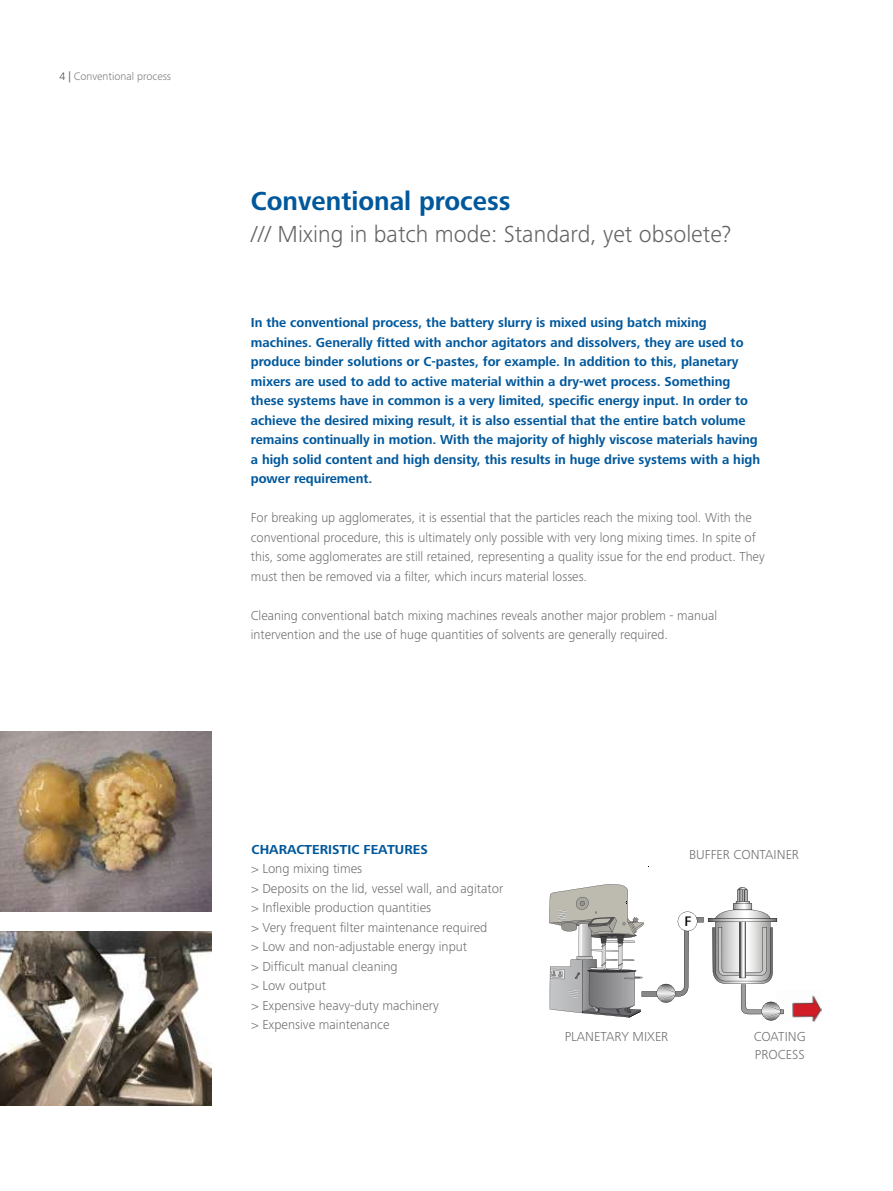
<style>
.page{position:relative;width:893px;height:1191px;background:#fff}
.page>*{position:absolute;margin:0;border:0;box-sizing:border-box;transform-origin:0 0}
.t1{font:700 27px "Frutiger Next IKA";color:#00589c}
.t2{font:300 24px "Frutiger Next IKA";color:#646363}
.t3{font:500 14.25px "Frutiger Next IKA";color:#000}
.t4{font:300 13.5px/19.5px "Frutiger Next IKA";color:#706f6f}
.t5{font:700 13.5px/19.5px "Frutiger Next IKA";color:#00589c}
.t6{font:300 11.25px "Frutiger Next IKA";color:#7c7b7b}
.s1{color:#4a4a49}
</style>
<div class="page">
<img style="left:792px;top:995px;width:30px;height:26px">
<svg style="left:549px;top:884px;width:235px;height:136px"></svg>
<img style="left:0;top:931px;width:211px;height:175px">
<img style="left:0;top:731px;width:211px;height:180px">
<p class="t6" style="left:60px;top:70px;width:113px"><span class="s1">4 |</span> Conventional process</p>
<h1 class="t1" style="left:251px;top:186px;width:261px">Conventional process</h1>
<h2 class="t2" style="left:251px;top:220px;width:482px">/// Mixing in batch mode: Standard, yet obsolete?</h2>
<p class="t5" style="left:251px;top:313px;width:511px">In the conventional process, the battery slurry is mixed using batch mixing machines. Generally fitted with anchor agitators and dissolvers, they are used to produce binder solutions or C-pastes, for example. In addition to this, planetary mixers are used to add to active material within a dry-wet process. Something these systems have in common is a very limited, specific energy input. In order to achieve the desired mixing result, it is also essential that the entire batch volume remains continually in motion. With the majority of highly viscose materials having a high solid content and high density, this results in huge drive systems with a high power requirement.</p>
<p class="t4" style="left:251px;top:508px;width:515px">For breaking up agglomerates, it is essential that the particles reach the mixing tool. With the conventional procedure, this is ultimately only possible with very long mixing times. In spite of this, some agglomerates are still retained, representing a quality issue for the end product. They must then be removed via a filter, which incurs material losses.</p>
<p class="t4" style="left:251px;top:605px;width:468px">Cleaning conventional batch mixing machines reveals another major problem - manual intervention and the use of huge quantities of solvents are generally required.</p>
<p class="t5" style="left:252px;top:840px;width:178px">CHARACTERISTIC FEATURES</p>
<p class="t4" style="left:252px;top:859px;width:253px">&gt; Long mixing times<br>&gt; Deposits on the lid, vessel wall, and agitator &gt; Inflexible production quantities<br>&gt; Very frequent filter maintenance required<br>&gt; Low and non-adjustable energy input<br>&gt; Difficult manual cleaning<br>&gt; Low output<br>&gt; Expensive heavy-duty machinery<br>&gt; Expensive maintenance</p>
<p class="t4" style="left:689px;top:844px;width:111px">BUFFER CONTAINER</p>
<p class="t3" style="left:684px;top:913px;width:8px">F</p>
<p class="t4" style="left:565px;top:1026px;width:105px">PLANETARY MIXER</p>
<p class="t4" style="left:754px;top:1027px;width:53px;line-height:18px">COATING<br>PROCESS</p>
</div>
